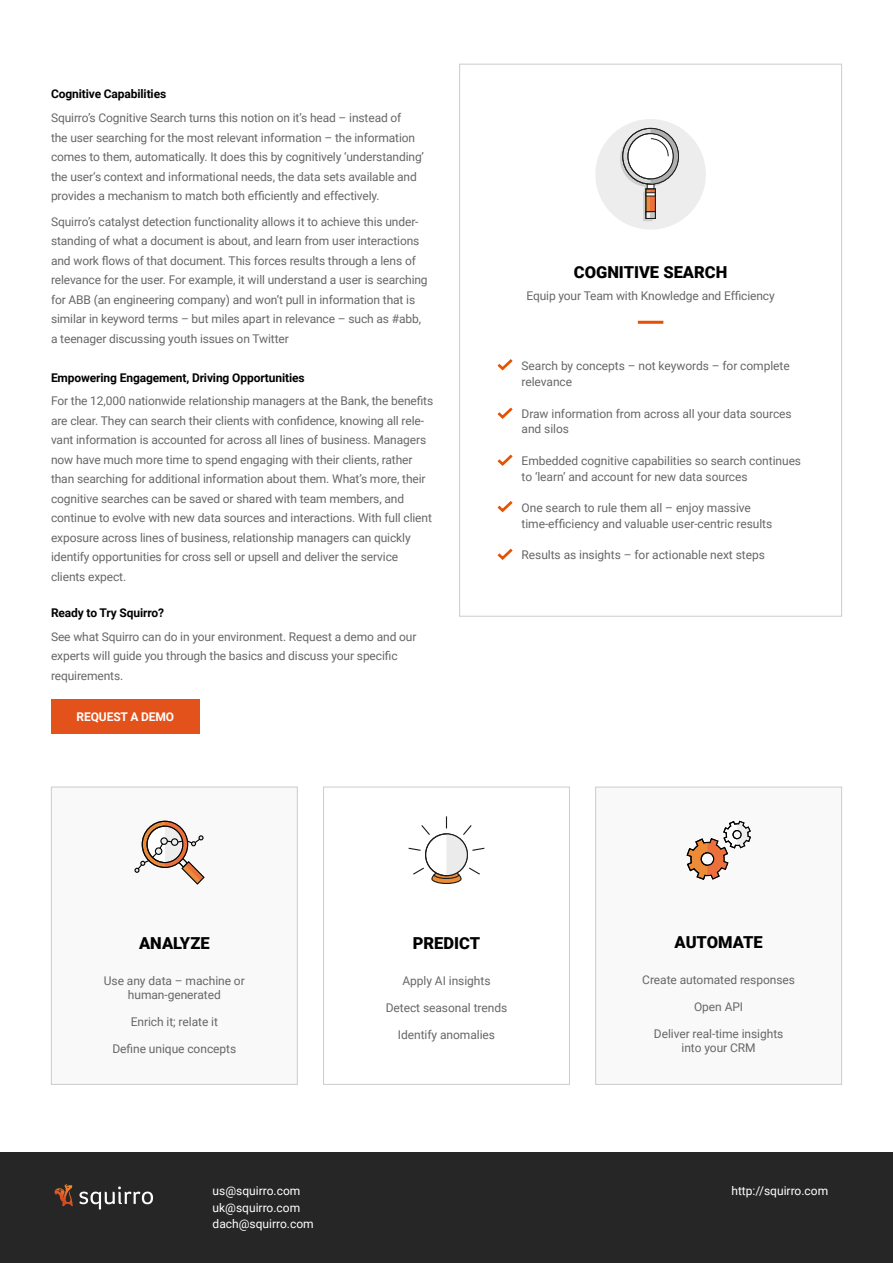
<style>
.page{position:relative;width:893px;height:1263px;background:#fff}
.page>*{position:absolute;margin:0;border:0;box-sizing:border-box;transform-origin:0 0}
.t1{font:900 16.5px "Roboto";color:#020203}
.t2{font:12px/19.5px "Roboto";letter-spacing:-.01em;color:#666766}
.t3{font:700 12px "Roboto";letter-spacing:-.01em;color:#020203}
.t4{font:12px/16.5px "Roboto";color:#fff}
.t5{font:700 12px "Roboto";letter-spacing:-.01em;color:#fff}
</style>
<div class="page">
<div style="left:323px;top:787px;width:247px;height:298px;background:#fff;border:1px solid #ccc"></div>
<div style="left:51px;top:787px;width:247px;height:298px;background:#f9f9f9;border:1px solid #ccc"></div>
<div style="left:595px;top:787px;width:247px;height:298px;background:#f9f9f9;border:1px solid #ccc"></div>
<svg style="left:134px;top:820px;width:71px;height:65px"></svg>
<svg style="left:408px;top:816px;width:77px;height:68px"></svg>
<svg style="left:686px;top:820px;width:65px;height:60px"></svg>
<div style="left:51px;top:699px;width:149px;height:34px;background:#e3521b"></div>
<div style="left:459px;top:64px;width:383px;height:553px;background:#fff;border:1px solid #ccc"></div>
<svg style="left:497px;top:359px;width:16px;height:12px"></svg>
<svg style="left:497px;top:407px;width:16px;height:12px"></svg>
<svg style="left:497px;top:454px;width:16px;height:12px"></svg>
<svg style="left:497px;top:501px;width:16px;height:12px"></svg>
<svg style="left:497px;top:548px;width:16px;height:12px"></svg>
<hr style="left:638px;top:321px;width:25px;height:3px;background:#e55100">
<div style="left:0;top:1152px;width:893px;height:111px;background:#262626"></div>
<svg style="left:79px;top:1186px;width:74px;height:23px"></svg>
<svg style="left:54px;top:1184px;width:19px;height:22px"></svg>
<div style="left:595px;top:119px;width:111px;height:111px;background:#ededed;border-radius:50%"></div>
<svg style="left:620px;top:128px;width:59px;height:93px"></svg>
<div style="left:645px;top:211px;width:11px;height:8px;border:1px solid #1c1c1c"></div>
<p class="t3" style="left:51px;top:86px;width:117px">Cognitive Capabilities</p>
<p class="t2" style="left:51px;top:108px;width:374px">Squirro’s Cognitive Search turns this notion on it’s head – instead of<br>the user searching for the most relevant information – the information comes to them, automatically. It does this by cognitively ‘understanding’ the user‘s context and informational needs, the data sets available and provides a mechanism to match both efficiently and effectively.</p>
<p class="t2" style="left:51px;top:211px;width:378px">Squirro’s catalyst detection functionality allows it to achieve this under&shy;standing of what a document is about, and learn from user interactions and work flows of that document. This forces results through a lens of relevance for the user. For example, it will understand a user is searching for ABB (an engineering company) and won’t pull in information that is similar in keyword terms – but miles apart in relevance – such as #abb, a teenager discussing youth issues on Twitter</p>
<p class="t3" style="left:51px;top:369px;width:255px">Empowering Engagement, Driving Opportunities</p>
<p class="t2" style="left:51px;top:391px;width:384px">For the 12,000 nationwide relationship managers at the Bank, the benefits are clear. They can search their clients with confidence, knowing all rele&shy;vant information is accounted for across all lines of business. Managers now have much more time to spend engaging with their clients, rather than searching for additional information about them. What’s more, their cognitive searches can be saved or shared with team members, and continue to evolve with new data sources and interactions. With full client exposure across lines of business, relationship managers can quickly identify opportunities for cross sell or upsell and deliver the service clients expect.</p>
<p class="t3" style="left:51px;top:604px;width:115px">Ready to Try Squirro?</p>
<p class="t2" style="left:51px;top:626px;width:367px">See what Squirro can do in your environment. Request a demo and our experts will guide you through the basics and discuss your specific requirements.</p>
<p class="t5" style="left:77px;top:708px;width:99px">REQUEST A DEMO</p>
<h1 class="t1" style="left:574px;top:260px;width:155px">COGNITIVE SEARCH</h1>
<p class="t2" style="left:526px;top:285px;width:250px">Equip your Team with Knowledge and Efficiency</p>
<p class="t2" style="left:522px;top:358px;width:270px;line-height:15.8px">Search by concepts – not keywords – for complete relevance</p>
<p class="t2" style="left:522px;top:405px;width:272px;line-height:15.8px">Draw information from across all your data sources and silos</p>
<p class="t2" style="left:522px;top:452px;width:281px;line-height:15.8px">Embedded cognitive capabilities so search continues to ‘learn’ and account for new data sources</p>
<p class="t2" style="left:522px;top:499px;width:252px;line-height:15.8px">One search to rule them all – enjoy massive time-efficiency and valuable user-centric results</p>
<p class="t2" style="left:522px;top:545px;width:245px">Results as insights – for actionable next steps</p>
<h1 class="t1" style="left:139px;top:932px;width:72px">ANALYZE</h1>
<p class="t2" style="left:104px;top:974px;width:142px;line-height:13.5px;text-align:center">Use any data – machine or human-generated</p>
<p class="t2" style="left:131px;top:1011px;width:89px">Enrich it; relate it</p>
<p class="t2" style="left:112px;top:1038px;width:125px">Define unique concepts</p>
<h1 class="t1" style="left:413px;top:932px;width:69px">PREDICT</h1>
<p class="t2" style="left:402px;top:971px;width:90px">Apply AI insights</p>
<p class="t2" style="left:386px;top:998px;width:123px">Detect seasonal trends</p>
<p class="t2" style="left:398px;top:1025px;width:99px">Identify anomalies</p>
<h1 class="t1" style="left:675px;top:930px;width:90px">AUTOMATE</h1>
<p class="t2" style="left:642px;top:970px;width:154px">Create automated responses</p>
<p class="t2" style="left:694px;top:997px;width:51px">Open API</p>
<p class="t2" style="left:654px;top:1027px;width:131px;line-height:13.5px;text-align:center">Deliver real-time insights into your CRM</p>
<p class="t4" style="left:213px;top:1182px;width:103px">us@squirro.com uk@squirro.com dach@squirro.com</p>
<p class="t4" style="left:731px;top:1182px;width:98px">http://squirro.com</p>
</div>
